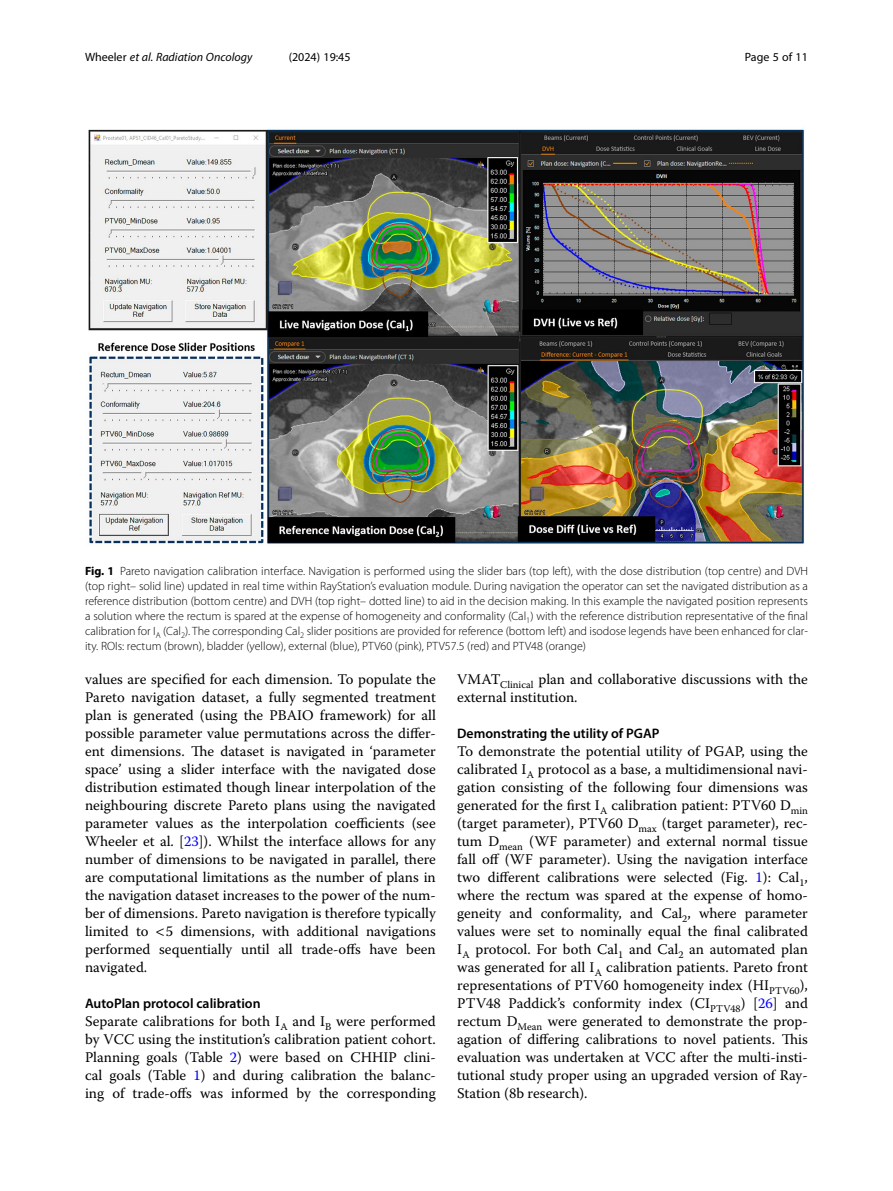
<style>
.page{position:relative;width:893px;height:1191px;background:#fff}
.page>*{position:absolute;margin:0;border:0;box-sizing:border-box;transform-origin:0 0}
.Body_Text{font:14.7px/18px "Warnock Pro";color:#000;text-align:justify}
.Body_Text_Indent{font:14.7px/18px "Warnock Pro";color:#000;text-align:justify}
.Head_2{font:600 13.8px "Myriad Pro";color:#000}
.Figure_Caption{font:300 12px/15px "Myriad Pro";color:#000;text-align:justify}
.t1{font:italic 12px "Myriad Pro";color:#000}
.t2{font:12px "Myriad Pro";color:#000}
.s1{font-style:normal}
.s2{font-weight:700}
.s3{color:#00f}
</style>
<div class="page">
<img style="left:85px;top:129px;width:720px;height:415px">
<p class="t1" style="left:85px;top:50px;width:169px"><span class="s1">Wheeler</span> et al. Radiation Oncology</p>
<p class="t2" style="left:289px;top:50px;width:63px">(2024) 19:45</p>
<p class="t2" style="left:745px;top:50px;width:65px">Page 5 of 11</p>
<p class="Figure_Caption" style="left:85px;top:563px;width:724px"><span class="s2">Fig. 1</span> Pareto navigation calibration interface. Navigation is performed using the slider bars (top left), with the dose distribution (top centre) and DVH (top right– solid line) updated in real time within RayStation’s evaluation module. During navigation the operator can set the navigated distribution as a reference distribution (bottom centre) and DVH (top right– dotted line) to aid in the decision making. In this example the navigated position represents a solution where the rectum is spared at the expense of homogeneity and conformality (Cal<sub>1</sub>) with the reference distribution representative of the final calibration for I<sub>A</sub> (Cal<sub>2</sub>). The corresponding Cal<sub>2</sub> slider positions are provided for reference (bottom left) and isodose legends have been enhanced for clar&shy;ity. ROIs: rectum (brown), bladder (yellow), external (blue), PTV60 (pink), PTV57.5 (red) and PTV48 (orange)</p>
<p class="Body_Text_Indent" style="left:85px;top:670px;width:352px">values are specified for each dimension. To populate the Pareto navigation dataset, a fully segmented treatment plan is generated (using the PBAIO framework) for all possible parameter value permutations across the differ&shy;ent dimensions. The dataset is navigated in ‘parameter space’ using a slider interface with the navigated dose distribution estimated though linear interpolation of the neighbouring discrete Pareto plans using the navigated parameter values as the interpolation coefficients (see Wheeler et al. [<span class="s3">23</span>]). Whilst the interface allows for any number of dimensions to be navigated in parallel, there are computational limitations as the number of plans in the navigation dataset increases to the power of the num&shy;ber of dimensions. Pareto navigation is therefore typically limited to 5 dimensions, with additional navigations performed sequentially until all trade-offs have been navigated.</p>
<p class="Head_2" style="left:85px;top:995px;width:177px">AutoPlan protocol calibration</p>
<p class="Body_Text" style="left:85px;top:1012px;width:352px">Separate calibrations for both I<sub>A</sub> and I<sub>B</sub> were performed by VCC using the institution’s calibration patient cohort.<br>Planning goals (Table <span class="s3">2</span>) were based on CHHIP clini&shy;cal goals (Table <span class="s3">1</span>) and during calibration the balanc&shy;ing of trade-offs was informed by the corresponding</p>
<p class="Body_Text" style="left:457px;top:670px;width:352px">VMAT<sub>Clinical</sub> plan and collaborative discussions with the external institution.</p>
<p class="Head_2" style="left:457px;top:725px;width:204px">Demonstrating the utility of PGAP</p>
<p class="Body_Text" style="left:457px;top:742px;width:352px">To demonstrate the potential utility of PGAP, using the calibrated I<sub>A</sub> protocol as a base, a multidimensional navi&shy;gation consisting of the following four dimensions was generated for the first I<sub>A</sub> calibration patient: PTV60 D<sub>min </sub>(target parameter), PTV60 D<sub>max</sub> (target parameter), rec&shy;tum D<sub>mean</sub> (WF parameter) and external normal tissue fall off (WF parameter). Using the navigation interface two different calibrations were selected (Fig. <span class="s3">1</span>): Cal<sub>1</sub>, where the rectum was spared at the expense of homo&shy;geneity and conformality, and Cal<sub>2</sub>, where parameter values were set to nominally equal the final calibrated I<sub>A</sub> protocol. For both Cal<sub>1</sub> and Cal<sub>2</sub> an automated plan was generated for all I<sub>A</sub> calibration patients. Pareto front representations of PTV60 homogeneity index (HI<sub>PTV60</sub>), PTV48 Paddick’s conformity index (CI<sub>PTV48</sub>) [<span class="s3">26</span>] and rectum D<sub>Mean</sub> were generated to demonstrate the prop&shy;agation of differing calibrations to novel patients. This evaluation was undertaken at VCC after the multi-insti&shy;tutional study proper using an upgraded version of Ray-Station (8b research).</p>
</div>
